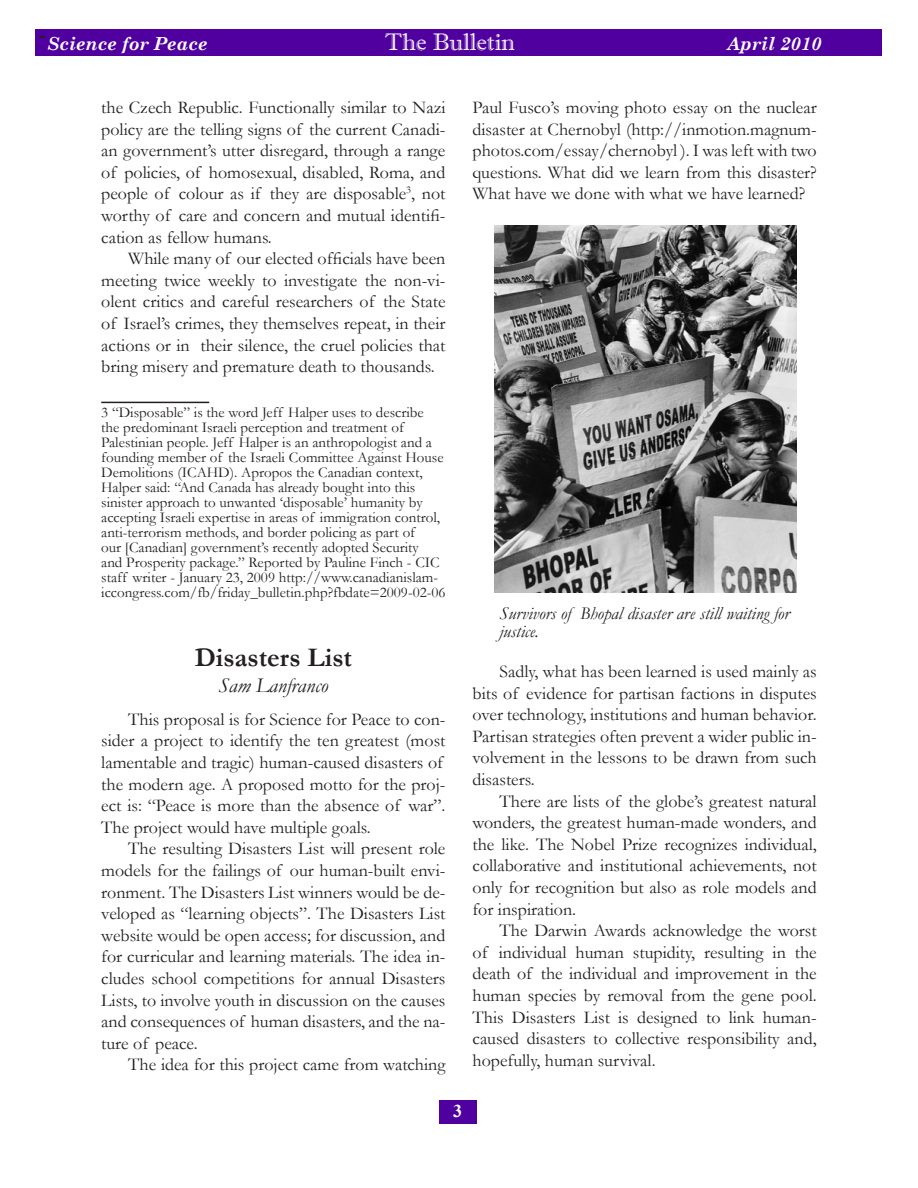
<style>
.page{position:relative;width:918px;height:1188px;background:#fff}
.page>*{position:absolute;margin:0;border:0;box-sizing:border-box;transform-origin:0 0}
.t1{font:700 27px "Garamond";color:#231f20}
.t2{font:24px "Imprint MT Shadow";color:#fff}
.t3{font:italic 21px "Garamond";color:#231f20}
.t4{font:18px/21.6px "Garamond";color:#231f20;text-align:justify}
.t5{font:italic 18px/18px "Garamond";color:#231f20}
.t6{font:italic 700 18px "Century Schoolbook";color:#fff}
.t7{font:italic 700 18px "Times New Roman";color:#231f20}
.t8{font:700 18px "Times New Roman";color:#fff}
.t9{font:15px/15px "Garamond";color:#231f20}
</style>
<div class="page">
<div style="left:439px;top:1100px;width:38px;height:23px;background:#50009f"></div>
<div style="left:35px;top:29px;width:846px;height:27px;background:#50009f"></div>
<hr style="left:101px;top:402px;width:108px;height:1px;background:#231f20">
<img style="left:495px;top:225px;width:301px;height:368px">
<p class="t7" style="left:40px;top:25px;width:7px">-</p>
<p class="t6" style="left:47px;top:32px;width:162px">Science for Peace</p>
<h2 class="t2" style="left:385px;top:27px;width:132px">The Bulletin</h2>
<p class="t6" style="left:727px;top:32px;width:96px">April 2010</p>
<p class="t4" style="left:101px;top:96px;width:346px">the Czech Republic. Functionally similar to Nazi policy are the telling signs of the current Canadi&shy;an government’s utter disregard, through a range of policies, of homosexual, disabled, Roma, and people of colour as if they are disposable<sup>3</sup>, not worthy of care and concern and mutual identifi&shy;cation as fellow humans.</p>
<p class="t4" style="left:101px;top:248px;width:346px;text-indent:27px">While many of our elected officials have been meeting twice weekly to investigate the non-vi&shy;olent critics and careful researchers of the State of Israel’s crimes, they themselves repeat, in their actions or in their silence, the cruel policies that bring misery and premature death to thousands.</p>
<p class="t9" style="left:101px;top:405px;width:346px">3 “Disposable” is the word Jeff Halper uses to describe the predominant Israeli perception and treatment of Palestinian people. Jeff Halper is an anthropologist and a founding member of the Israeli Committee Against House Demolitions (ICAHD). Apropos the Canadian context, Halper said: “And Canada has already bought into this sinister approach to unwanted ‘disposable’ humanity by accepting Israeli expertise in areas of immigration control, anti-terrorism methods, and border policing as part of<br>our [Canadian] government’s recently adopted Security<br>and Prosperity package.” Reported by Pauline Finch - CIC staff writer - January 23, 2009 http://www.canadianislam&shy;iccongress.com/fb/friday_bulletin.php?fbdate=2009-02-06</p>
<p class="t1" style="left:195px;top:641px;width:159px">Disasters List</p>
<p class="t3" style="left:218px;top:673px;width:111px">Sam Lanfranco</p>
<p class="t4" style="left:101px;top:708px;width:346px;text-align:left;text-indent:27px">This proposal is for Science for Peace to con&shy;sider a project to identify the ten greatest (most lamentable and tragic) human-caused disasters of the modern age. A proposed motto for the proj&shy;ect is: “Peace is more than the absence of war”.<br>The project would have multiple goals.</p>
<p class="t4" style="left:101px;top:838px;width:346px;text-indent:27px">The resulting Disasters List will present role models for the failings of our human-built envi&shy;ronment. The Disasters List winners would be de&shy;veloped as “learning objects”. The Disasters List website would be open access; for discussion, and for curricular and learning materials. The idea in&shy;cludes school competitions for annual Disasters Lists, to involve youth in discussion on the causes and consequences of human disasters, and the na&shy;ture of peace.</p>
<p class="t4" style="left:128px;top:1054px;width:319px">The idea for this project came from watching</p>
<p class="t4" style="left:472px;top:96px;width:346px">Paul Fusco’s moving photo essay on the nuclear disaster at Chernobyl (http://inmotion.magnum&shy;photos.com/essay/chernobyl ). I was left with two questions. What did we learn from this disaster?<br>What have we done with what we have learned?</p>
<p class="t5" style="left:500px;top:604px;width:292px">Survivors of Bhopal disaster are still waiting for justice.</p>
<p class="t4" style="left:472px;top:660px;width:346px;text-indent:27px">Sadly, what has been learned is used mainly as bits of evidence for partisan factions in disputes over technology, institutions and human behavior.<br>Partisan strategies often prevent a wider public in&shy;volvement in the lessons to be drawn from such disasters.</p>
<p class="t4" style="left:472px;top:790px;width:346px;text-indent:27px">There are lists of the globe’s greatest natural wonders, the greatest human-made wonders, and the like. The Nobel Prize recognizes individual, collaborative and institutional achievements, not only for recognition but also as role models and for inspiration.</p>
<p class="t4" style="left:472px;top:920px;width:346px;text-indent:27px">The Darwin Awards acknowledge the worst of individual human stupidity, resulting in the death of the individual and improvement in the human species by removal from the gene pool.<br>This Disasters List is designed to link human&shy;caused disasters to collective responsibility and, hopefully, human survival.</p>
<p class="t8" style="left:453px;top:1100px;width:10px">3</p>
</div>
